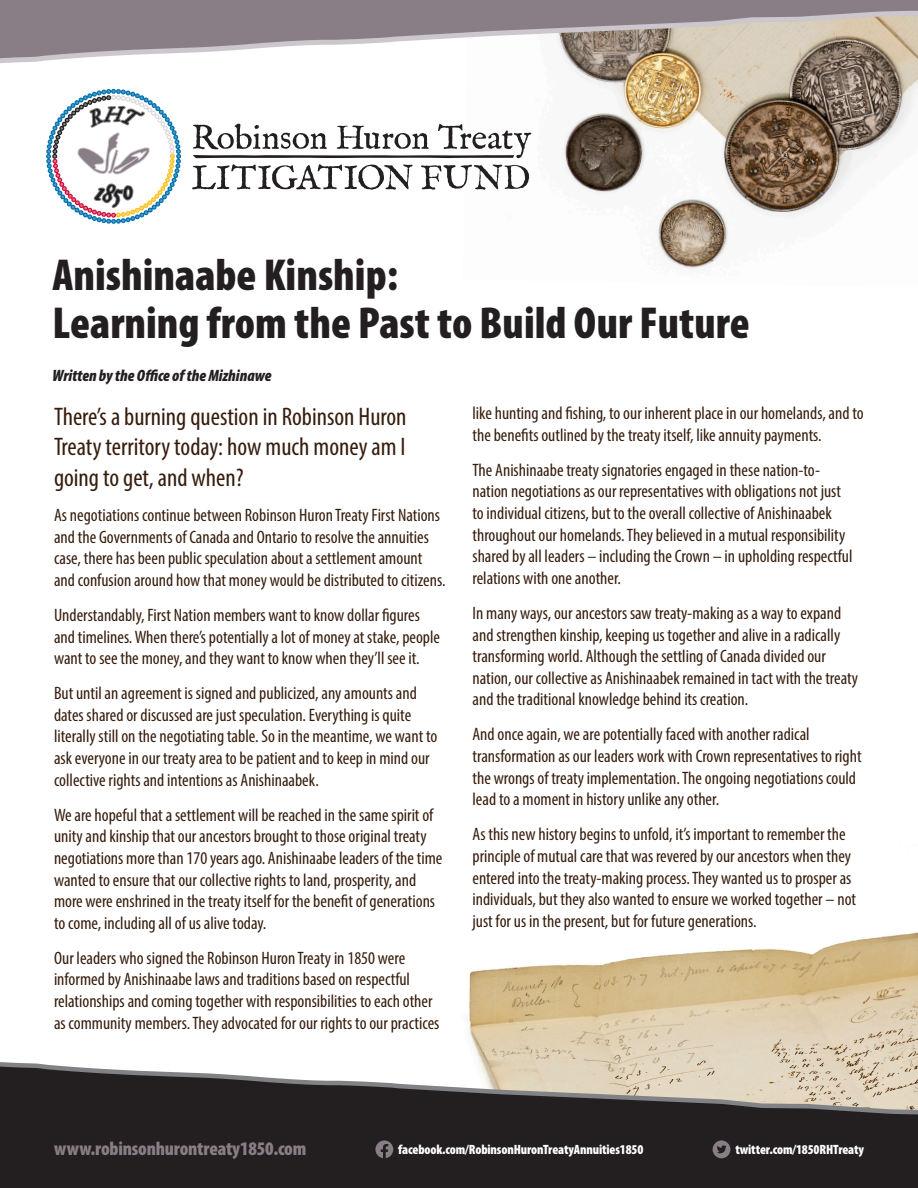
<style>
.page{position:relative;width:918px;height:1188px;background:#fff}
.page>*{position:absolute;margin:0;border:0;box-sizing:border-box;transform-origin:0 0}
.Header_Frutiger{font:900 condensed 45px "Myriad Pro";color:#231f20}
.Body_1_-_Frutiger{font:condensed 25.5px/30.6px "Myriad Pro";color:#361d0d;text-align:justify}
.t1{font:900 condensed 19.2px "Myriad Pro";letter-spacing:-.01em;color:#897e86}
.Body_1_-_Frutiger-2{font:condensed 18px/21.6px "Myriad Pro";color:#361d0d}
.Header_Frutiger-2{font:italic 900 condensed 16.5px "Myriad Pro";color:#231f20}
.t2{font:900 condensed 13.5px "Myriad Pro";letter-spacing:-.01em;color:#fff}
</style>
<div class="page">
<img style="left:469px;top:932px;width:449px;height:126px">
<img style="left:518px;top:67px;width:400px;height:202px">
<svg style="left:0;top:62px;width:918px;height:5px"></svg>
<svg style="left:0;top:0;width:918px;height:62px;background:#aba1a1"></svg>
<svg style="left:0;top:1058px;width:918px;height:5px"></svg>
<svg style="left:0;top:1063px;width:918px;height:125px;background:#4b4744"></svg>
<svg style="left:375px;top:1140px;width:18px;height:18px"></svg>
<svg style="left:713px;top:1140px;width:17px;height:18px"></svg>
<svg style="left:192px;top:164px;width:337px;height:26px"></svg>
<svg style="left:193px;top:124px;width:338px;height:34px"></svg>
<svg style="left:46px;top:88px;width:136px;height:136px"></svg>
<p class="Header_Frutiger" style="left:52px;top:246px;width:347px">Anishinaabe Kinship:</p>
<p class="Header_Frutiger" style="left:52px;top:294px;width:699px">Learning from the Past to Build Our Future</p>
<p class="Header_Frutiger-2" style="left:52px;top:365px;width:220px">Written by the Office of the Mizhinawe</p>
<p class="Body_1_-_Frutiger" style="left:54px;top:401px;width:354px">There’s a burning question in Robinson Huron Treaty territory today: how much money am I going to get, and when?</p>
<p class="Body_1_-_Frutiger-2" style="left:54px;top:504px;width:393px">As negotiations continue between Robinson Huron Treaty First Nations and the Governments of Canada and Ontario to resolve the annuities case, there has been public speculation about a settlement amount and confusion around how that money would be distributed to citizens.</p>
<p class="Body_1_-_Frutiger-2" style="left:54px;top:604px;width:388px">Understandably, First Nation members want to know dollar figures and timelines. When there’s potentially a lot of money at stake, people want to see the money, and they want to know when they’ll see it.</p>
<p class="Body_1_-_Frutiger-2" style="left:54px;top:682px;width:385px">But until an agreement is signed and publicized, any amounts and dates shared or discussed are just speculation. Everything is quite literally still on the negotiating table. So in the meantime, we want to ask everyone in our treaty area to be patient and to keep in mind our collective rights and intentions as Anishinaabek.</p>
<p class="Body_1_-_Frutiger-2" style="left:54px;top:804px;width:390px">We are hopeful that a settlement will be reached in the same spirit of unity and kinship that our ancestors brought to those original treaty negotiations more than 170 years ago. Anishinaabe leaders of the time wanted to ensure that our collective rights to land, prosperity, and more were enshrined in the treaty itself for the benefit of generations to come, including all of us alive today.</p>
<p class="Body_1_-_Frutiger-2" style="left:54px;top:947px;width:387px">Our leaders who signed the Robinson Huron Treaty in 1850 were informed by Anishinaabe laws and traditions based on respectful relationships and coming together with responsibilities to each other as community members. They advocated for our rights to our practices</p>
<p class="Body_1_-_Frutiger-2" style="left:472px;top:402px;width:393px">like hunting and fishing, to our inherent place in our homelands, and to the benefits outlined by the treaty itself, like annuity payments.</p>
<p class="Body_1_-_Frutiger-2" style="left:472px;top:459px;width:381px">The Anishinaabe treaty signatories engaged in these nation-to&shy;nation negotiations as our representatives with obligations not just to individual citizens, but to the overall collective of Anishinaabek throughout our homelands. They believed in a mutual responsibility shared by all leaders – including the Crown – in upholding respectful relations with one another.</p>
<p class="Body_1_-_Frutiger-2" style="left:472px;top:602px;width:387px">In many ways, our ancestors saw treaty-making as a way to expand and strengthen kinship, keeping us together and alive in a radically transforming world. Although the settling of Canada divided our nation, our collective as Anishinaabek remained in tact with the treaty and the traditional knowledge behind its creation.</p>
<p class="Body_1_-_Frutiger-2" style="left:472px;top:724px;width:391px">And once again, we are potentially faced with another radical transformation as our leaders work with Crown representatives to right the wrongs of treaty implementation. The ongoing negotiations could lead to a moment in history unlike any other.</p>
<p class="Body_1_-_Frutiger-2" style="left:472px;top:823px;width:385px">As this new history begins to unfold, it’s important to remember the principle of mutual care that was revered by our ancestors when they entered into the treaty-making process. They wanted us to prosper as individuals, but they also wanted to ensure we worked together – not just for us in the present, but for future generations.</p>
<p class="t1" style="left:54px;top:1136px;width:254px">www.robinsonhurontreaty1850.com</p>
<p class="t2" style="left:398px;top:1141px;width:247px">facebook.com/RobinsonHuronTreatyAnnuities1850</p>
<p class="t2" style="left:735px;top:1141px;width:130px">twitter.com/1850RHTreaty</p>
</div>
